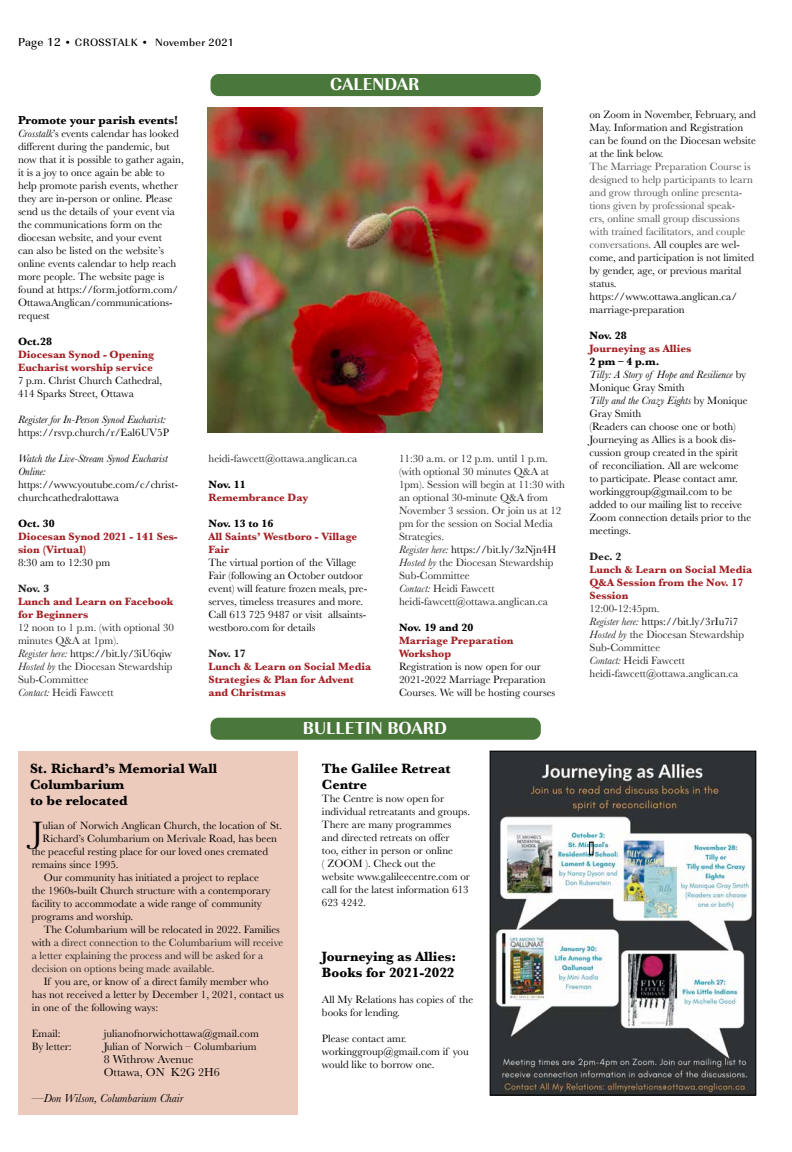
<style>
.page{position:relative;width:792px;height:1152px;background:#fff}
.page>*{position:absolute;margin:0;border:0;box-sizing:border-box;transform-origin:0 0}
.t1{font:30.6px "Baskerville";color:#000}
.t2{font:700 expanded 18px "Imperial URW";letter-spacing:.01em;color:#fff;scale:.95 1}
.t3{font:700 14px/16px "Baskerville";color:#000}
.t4{font:12px/13px "Baskerville";color:#000}
.t5{font:italic 12px "Baskerville";color:#000}
.t6{font:700 12px "Baskerville";color:#000}
.t7{font:11px/13px "Baskerville";color:#000}
.t8{font:11px/13px "Baskerville";color:#222}
.t9{font:700 11px/13px "Baskerville";color:#a31e22}
.t10{font:11px/13px "Baskerville";color:#4d4d4d}
.t11{font:11px/13px "Baskerville";color:#050505}
.t12{font:11px "Baskerville";color:#202020}
.t13{font:italic 11px/13px "Baskerville";color:#000}
.t14{font:700 11px "Baskerville";color:#000}
.t15{font:500 11px "Imperial URW";letter-spacing:.03em;color:#000}
.t16{font:700 11px "Baskerville";color:#222}
.s1{font-size:12px}
.s2{font-style:inherit}
.s3{font-style:italic}
.s4{color:#000}
.s5{font-style:normal}
.s6{color:#050505}
.s7{font-weight:700}
</style>
<div class="page">
<div style="left:18px;top:751px;width:280px;height:364px;background:#eccabc"></div>
<div style="left:210px;top:73px;width:332px;height:24px;background:#4a783b;border-radius:9px"></div>
<div style="left:208px;top:72px;width:335px;height:26px;border:2px solid #fff;border-radius:9px"></div>
<div style="left:210px;top:717px;width:332px;height:24px;background:#4a783b;border-radius:9px"></div>
<div style="left:208px;top:716px;width:335px;height:26px;border:2px solid #fff;border-radius:9px"></div>
<img style="left:207px;top:108px;width:336px;height:324px">
<img style="left:492px;top:753px;width:262px;height:340px">
<div style="left:490px;top:751px;width:266px;height:344px;border:1px solid #000"></div>
<svg style="left:590px;top:842px;width:3px;height:13px"></svg>
<p class="t15" style="left:18px;top:34px;width:217px"><span class="s1">Page 12</span> • CROSSTALK <span class="s2">•</span> November 2021</p>
<h2 class="t2" style="left:330px;top:70px;width:96px">CALENDAR</h2>
<p class="t6" style="left:18px;top:111px;width:162px">Promote your parish events!</p>
<p class="t7" style="left:18px;top:127px;width:167px"><span class="s3">Crosstalk</span>’s events calendar has looked different during the pandemic, but now that it is possible to gather again, it is a joy to once again be able to help promote parish events, whether they are in-person or online. Please send us the details of your event via the communications form on the diocesan website, and your event<br>can also be listed on the website’s online events calendar to help reach more people. The website page is found at https://form.jotform.com/ OttawaAnglican/communications&shy;request</p>
<p class="t14" style="left:18px;top:333px;width:36px">Oct.28</p>
<p class="t9" style="left:18px;top:348px;width:138px">Diocesan Synod - Opening<br>Eucharist worship service</p>
<p class="t7" style="left:18px;top:374px;width:146px">7 p.m. Christ Church Cathedral,<br>414 Sparks Street, Ottawa</p>
<p class="t13" style="left:18px;top:413px;width:149px">Register for In-Person Synod Eucharist:</p>
<p class="t7" style="left:18px;top:426px;width:152px">https://rsvp.church/r/Eal6UV5P</p>
<p class="t13" style="left:18px;top:452px;width:151px">Watch the Live-Stream Synod Eucharist<br>Online:</p>
<p class="t7" style="left:18px;top:478px;width:162px">https://www.youtube.com/c/christ&shy;churchcathedralottawa</p>
<p class="t14" style="left:18px;top:515px;width:38px">Oct. 30</p>
<p class="t9" style="left:18px;top:530px;width:161px">Diocesan Synod 2021 - 141 Ses&shy;sion (Virtual)</p>
<p class="t7" style="left:18px;top:556px;width:94px">8:30 am to 12:30 pm</p>
<p class="t16" style="left:18px;top:580px;width:33px">Nov. 3</p>
<p class="t9" style="left:18px;top:595px;width:157px">Lunch and Learn on Facebook for Beginners</p>
<p class="t8" style="left:18px;top:621px;width:158px">12 noon to 1 p.m. (with optional 30 minutes Q&amp;A at 1pm).<br><span class="s3">Register here:</span> <span class="s4">https://bit.ly/3iU6qiw<br></span><span class="s3">Hosted by</span> the Diocesan Stewardship<br>Sub-Committee<br><span class="s3">Contact:</span> Heidi Fawcett</p>
<p class="t8" style="left:208px;top:452px;width:150px">heidi-fawcett@ottawa.anglican.ca</p>
<p class="t14" style="left:208px;top:477px;width:39px">Nov. 11</p>
<p class="t9" style="left:208px;top:491px;width:101px">Remembrance Day</p>
<p class="t14" style="left:208px;top:516px;width:66px">Nov. 13 to 16</p>
<p class="t9" style="left:208px;top:530px;width:150px">All Saints’ Westboro - Village<br>Fair</p>
<p class="t7" style="left:208px;top:556px;width:160px">The virtual portion of the Village Fair (following an October outdoor event) will feature frozen meals, pre&shy;serves, timeless treasures and more.<br>Call 613 725 9487 or visit allsaints&shy;westboro.com for details</p>
<p class="t16" style="left:208px;top:646px;width:39px">Nov. 17</p>
<p class="t9" style="left:208px;top:660px;width:164px">Lunch &amp; Learn on Social Media<br>Strategies &amp; Plan for Advent and Christmas</p>
<p class="t8" style="left:399px;top:452px;width:168px">11:30 a.m. or 12 p.m. until 1 p.m. (with optional 30 minutes Q&amp;A at<br>1pm). Session will begin at 11:30 with an optional 30-minute Q&amp;A from<br>November 3 session. Or join us at 12 pm for the session on Social Media<br>Strategies.<br><span class="s3">Register here:</span> <span class="s4">https://bit.ly/3zNjn4H<br></span><span class="s3">Hosted by</span> the Diocesan Stewardship<br>Sub-Committee<br><span class="s3">Contact:</span> Heidi Fawcett heidi-fawcett@ottawa.anglican.ca</p>
<p class="t14" style="left:399px;top:620px;width:76px">Nov. 19 and 20</p>
<p class="t9" style="left:399px;top:634px;width:116px">Marriage Preparation<br>Workshop</p>
<p class="t11" style="left:399px;top:660px;width:158px">Registration is now open for our<br>2021-2022 Marriage Preparation<br>Courses. We will be hosting courses</p>
<h2 class="t2" style="left:303px;top:714px;width:153px">BULLETIN BOARD</h2>
<p class="t3" style="left:30px;top:760px;width:189px">St. Richard’s Memorial Wall<br>Columbarium<br>to be relocated</p>
<h1 class="t1" style="left:32px;top:812px;width:12px">J</h1>
<p class="t7" style="left:43px;top:819px;width:241px">ulian of Norwich Anglican Church, the location of St.</p>
<p class="t7" style="left:43px;top:832px;width:236px">Richard’s Columbarium on Merivale Road, has been</p>
<p class="t7" style="left:32px;top:845px;width:238px">the peaceful resting place for our loved ones cremated</p>
<p class="t7" style="left:32px;top:858px;width:88px">remains since 1995.</p>
<p class="t7" style="left:44px;top:871px;width:217px">Our community has initiated a project to replace</p>
<p class="t7" style="left:32px;top:884px;width:240px">the 1960s-built Church structure with a contemporary</p>
<p class="t7" style="left:32px;top:897px;width:232px">facility to accommodate a wide range of community</p>
<p class="t7" style="left:32px;top:910px;width:103px">programs and worship.</p>
<p class="t7" style="left:44px;top:923px;width:238px">The Columbarium will be relocated in 2022. Families</p>
<p class="t12" style="left:32px;top:935px;width:253px"><span class="s4">with</span> a direct connection to the Columbarium will receive</p>
<p class="t12" style="left:32px;top:948px;width:233px">a letter explaining the process and will be asked for a</p>
<p class="t12" style="left:32px;top:961px;width:184px">decision on options being made available.</p>
<p class="t7" style="left:32px;top:975px;width:254px;text-indent:12px">If you are, or know of a direct family member who has not received a letter by December 1, 2021, contact us in one of the following ways:</p>
<p class="t7" style="left:32px;top:1027px;width:30px">Email:</p>
<p class="t7" style="left:104px;top:1027px;width:157px">julianofnorwichottawa@gmail.com</p>
<p class="t7" style="left:32px;top:1040px;width:42px">By letter:</p>
<p class="t7" style="left:104px;top:1040px;width:155px">Julian of Norwich – Columbarium</p>
<p class="t4" style="left:104px;top:1053px;width:118px">8 Withrow Avenue<br>Ottawa, ON K2G 2H6</p>
<p class="t5" style="left:32px;top:1090px;width:153px"><span class="s5">—</span>Don Wilson, Columbarium Chair</p>
<p class="t3" style="left:322px;top:760px;width:130px">The Galilee Retreat<br>Centre</p>
<p class="t7" style="left:322px;top:792px;width:150px">The Centre is now open for individual retreatants and groups.<br>There are many programmes and directed retreats on offer<br>too, either in person or online<br>( ZOOM ). Check out the website www.galileecentre.com or call for the latest information 613<br>623 4242.</p>
<p class="t3" style="left:322px;top:948px;width:136px">Journeying as Allies:<br>Books for 2021-2022</p>
<p class="t7" style="left:322px;top:993px;width:153px">All My Relations has copies of the books for lending.</p>
<p class="t7" style="left:322px;top:1032px;width:148px">Please contact amr. workinggroup@gmail.com if you would like to borrow one.</p>
<p class="t11" style="left:589px;top:108px;width:168px">on Zoom in November, February, and<br>May. Information and Registration can be found on the Diocesan website at the link below.</p>
<p class="t10" style="left:589px;top:160px;width:166px">The Marriage Preparation Course is designed to help participants to learn and grow through online presenta&shy;tions given by professional speak-<br>ers, online small group discussions with trained facilitators, and couple conversations. <span class="s6">All couples are wel&shy;come, and participation is not limited by gender, age, or previous marital status.</span></p>
<p class="t7" style="left:589px;top:290px;width:149px">https://www.ottawa.anglican.ca/ marriage-preparation</p>
<p class="t14" style="left:589px;top:327px;width:39px">Nov. 28</p>
<p class="t9" style="left:589px;top:342px;width:103px">Journeying as Allies</p>
<p class="t7" style="left:589px;top:355px;width:163px"><span class="s7">2 pm – 4 p.m.<br></span><span class="s3">Tilly: A Story of Hope and Resilience</span> by<br>Monique Gray Smith<br><span class="s3">Tilly and the Crazy Eights</span> by Monique<br>Gray Smith<br>(Readers can choose one or both)<br>Journeying as Allies is a book dis&shy;cussion group created in the spirit<br>of reconciliation. All are welcome<br>to participate. Please contact amr. workinggroup@gmail.com to be added to our mailing list to receive<br>Zoom connection details prior to the meetings.</p>
<p class="t16" style="left:589px;top:548px;width:34px">Dec. 2</p>
<p class="t9" style="left:589px;top:563px;width:164px">Lunch &amp; Learn on Social Media<br>Q&amp;A Session from the Nov. 17<br>Session</p>
<p class="t8" style="left:589px;top:602px;width:156px">12:00-12:45pm.<br><span class="s3">Register here:</span> <span class="s4">https://bit.ly/3rIu7i7<br></span><span class="s3">Hosted by</span> the Diocesan Stewardship<br>Sub-Committee<br><span class="s3">Contact:</span> Heidi Fawcett heidi-fawcett@ottawa.anglican.ca</p>
</div>
